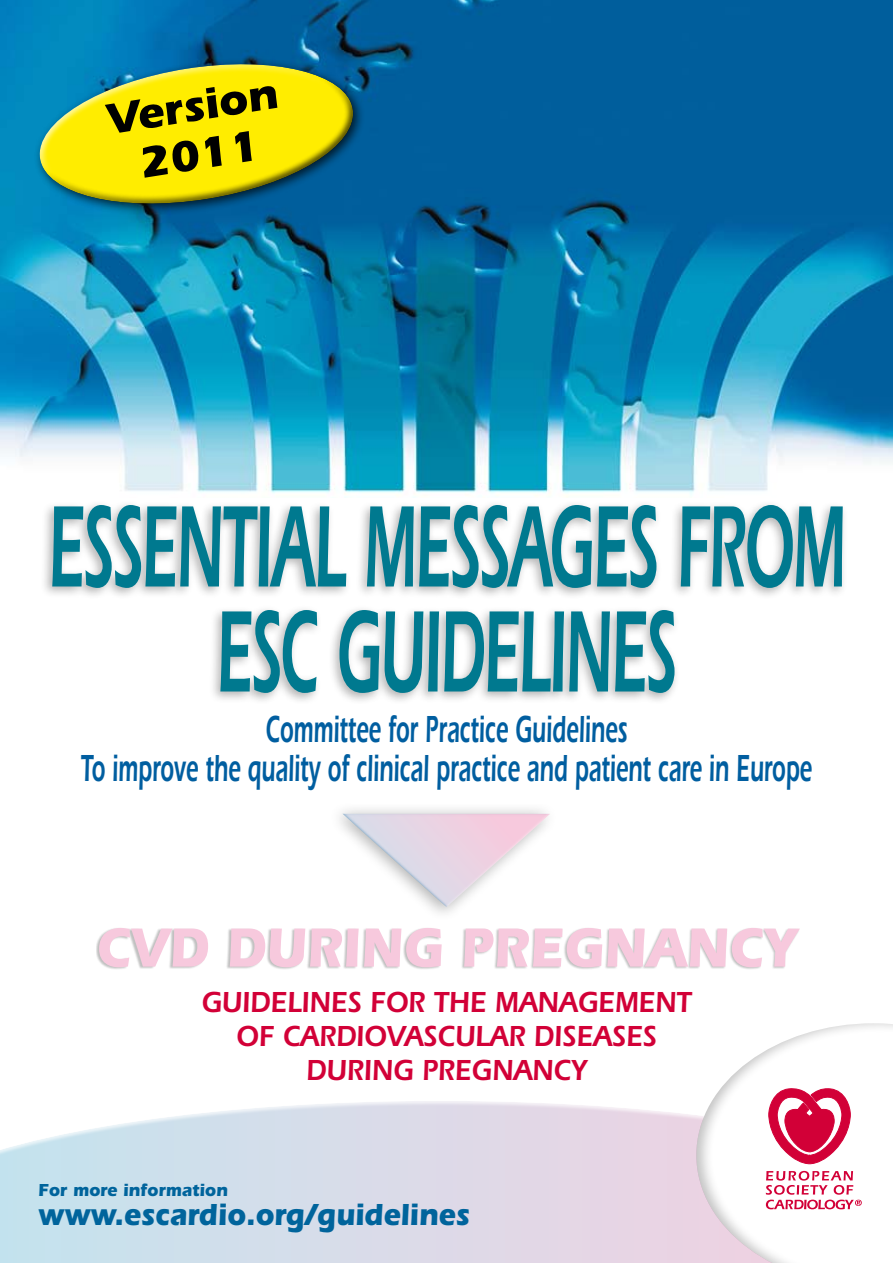
<style>
.page{position:relative;width:893px;height:1263px;background:#fff}
.page>*{position:absolute;margin:0;border:0;box-sizing:border-box;transform-origin:0 0}
.t1{font:600 120px/105px "Itc Eras";letter-spacing:-.02em;color:#00798f;scale:.5 1}
.t2{font:700 57px "Itc Eras";color:#f7c9dd;scale:.9 1}
.t3{font:700 44.7px/48.3px "Itc Eras";color:#000;text-align:center}
.t4{font:600 39px/39.2px "Itc Eras";color:#005ea0;text-align:center;scale:.57 1}
.t5{font:700 31.5px "Itc Eras";color:#00649c;scale:.91 1}
.t6{font:600 30px/33.9px "Itc Eras";color:#d20037;scale:.9 1}
.t7{font:700 18px "Itc Eras";color:#00649c;scale:.95 1}
</style>
<div class="page">
<img style="left:0;top:0;width:893px;height:497px">
<div style="left:324px;top:801px;width:232px;height:121px;background:#000;opacity:.3"></div>
<div style="left:342px;top:811px;width:209px;height:96px;background:#3689b6;opacity:.55"></div>
<div style="left:96px;top:927px;width:704px;height:43px;background:#000;opacity:.25"></div>
<div style="left:39px;top:499px;width:809px;height:206px;background:#000;opacity:.3"></div>
<svg style="left:28px;top:44px;width:318px;height:142px;background:#0c74a4"></svg>
<svg style="left:35px;top:69px;width:329px;height:157px;background:#9cb73c"></svg>
<div style="left:0;top:1098px;width:893px;height:91px;background:#fff;opacity:.8"></div>
<div style="left:0;top:1174px;width:893px;height:89px;background:#000;opacity:.3"></div>
<div style="left:694px;top:1021px;width:199px;height:242px;background:#000;opacity:.25"></div>
<svg style="left:766px;top:1170px;width:96px;height:39px"></svg>
<svg style="left:769px;top:1086px;width:82px;height:78px"></svg>
<p class="t3" style="left:103px;top:96px;width:174px;rotate:-9deg">Version<br>2011</p>
<h1 class="t1" style="left:48px;top:494px;width:64px">ESSENTI</h1>
<h1 class="t1" style="left:216px;top:494px;width:1259px;text-indent:56px">AL MESSAGES FROM<br>ESC GUIDELINES</h1>
<p class="t4" style="left:81px;top:709px;width:1284px">Committee for Practice Guidelines<br>To improve the quality of clinical practice and patient care in Europe</p>
<h2 class="t2" style="left:96px;top:914px;width:780px">CVD DURING PREGNANCY</h2>
<p class="t6" style="left:236px;top:985px;width:468px;text-indent:-35px">Guidelines for the MANAGEMENT<br>OF CARDIO</p>
<p class="t6" style="left:387px;top:1019px;width:181px">VASCULAR DISE</p>
<p class="t6" style="left:593px;top:1019px;width:38px">ASES</p>
<p class="t6" style="left:306px;top:1053px;width:20px">DURIN</p>
<p class="t6" style="left:393px;top:1053px;width:217px">G PREGNANCY</p>
<p class="t7" style="left:38px;top:1179px;width:201px">For more information</p>
<p class="t5" style="left:38px;top:1196px;width:475px">www.escardio.org/guidelines</p>
</div>
